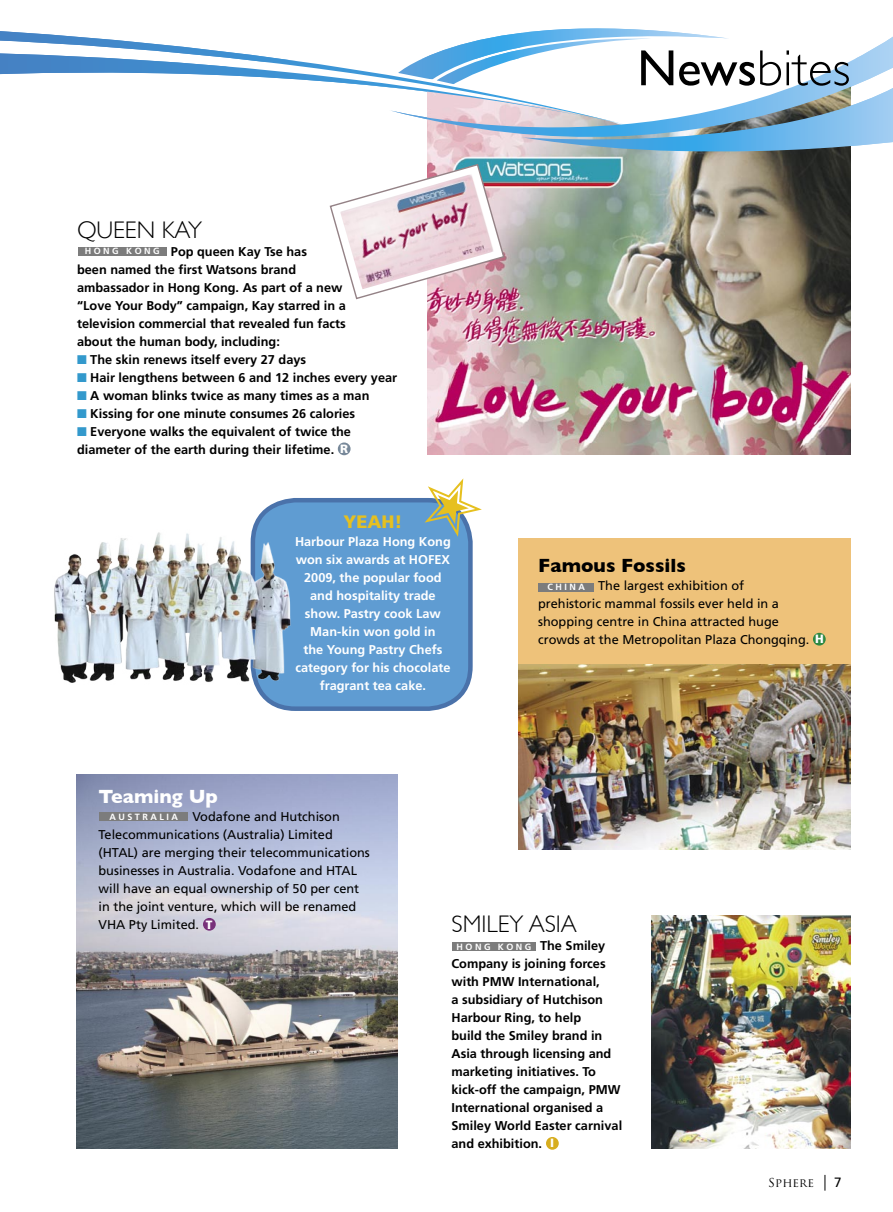
<style>
.page{position:relative;width:893px;height:1212px;background:#fff}
.page>*{position:absolute;margin:0;border:0;box-sizing:border-box;transform-origin:0 0}
.t1{font:300 51px "Gill Sans";color:#000}
.bodytext_2{font:300 24px "Gill Sans";color:#000}
.bodytext_2-2{font:700 19.5px "Gill Sans";color:#000}
.bodytext_2-3{font:700 19.5px "Gill Sans";color:#fff}
.applause_head{font:900 18px "Frutiger LT Std";color:#e6c01f}
.bodytext_2-4{font:700 12.75px/18px "Frutiger LT Std";color:#000}
.bodytext_2-5{font:12.75px/18px "Frutiger LT Std";color:#000}
.bodytext_2-6{font:700 12.75px/18px "Frutiger LT Std";color:#fff;text-align:center}
.t2{font:12px "Trajan Pro";letter-spacing:.015em;color:#000}
.t3{font:900 12px "Frutiger LT Std";color:#fff}
.t4{font:700 9px "Frutiger LT Std";letter-spacing:.275em;color:#fff}
.s1{color:#39c}
.s2{font-weight:400}
.s3{font-family:"Frutiger LT Std";font-size:13.5px}
</style>
<div class="page">
<svg style="left:825px;top:1175px;width:1px;height:15px"></svg>
<img style="left:427px;top:152px;width:423px;height:302px">
<div style="left:78px;top:247px;width:89px;height:9px;background:#7c7c7c"></div>
<div style="left:338px;top:442px;width:13px;height:13px;background:#789;border-radius:50%"></div>
<div style="left:518px;top:538px;width:332px;height:126px;background:#eec27a"></div>
<div style="left:539px;top:583px;width:55px;height:8px;background:#7c7c7c"></div>
<div style="left:813px;top:633px;width:13px;height:12px;background:#2d8842;border-radius:50%"></div>
<img style="left:518px;top:664px;width:332px;height:185px">
<img style="left:651px;top:916px;width:199px;height:232px">
<div style="left:452px;top:942px;width:84px;height:9px;background:#7c7c7c"></div>
<div style="left:546px;top:1137px;width:13px;height:13px;background:#d7ad1e;border-radius:50%"></div>
<img style="left:77px;top:775px;width:320px;height:373px">
<div style="left:99px;top:812px;width:89px;height:9px;background:#7c7c7c"></div>
<div style="left:203px;top:918px;width:13px;height:13px;background:#78317a;border-radius:50%"></div>
<div style="left:260px;top:498px;width:213px;height:211px;background:#5f9cd2"></div>
<img style="left:54px;top:506px;width:259px;height:189px">
<svg style="left:330px;top:208px;width:175px;height:92px"></svg>
<img style="left:340px;top:208px;width:154px;height:81px">
<svg style="left:0;top:31px;width:218px;height:20px"></svg>
<svg style="left:0;top:51px;width:621px;height:157px"></svg>
<svg style="left:220px;top:28px;width:673px;height:124px"></svg>
<svg style="left:424px;top:498px;width:49px;height:41px"></svg>
<p class="bodytext_2" style="left:77px;top:216px;width:127px">QUEEN KAY</p>
<p class="t4" style="left:85px;top:246px;width:76px">HONG KONG</p>
<p class="bodytext_2-4" style="left:77px;top:242px;width:270px;text-indent:94px">Pop queen Kay Tse has<br>been named the first Watsons brand ambassador in Hong Kong. As part of a new “Love Your Body” campaign, Kay starred in a television commercial that revealed fun facts about the human body, including:</p>
<p class="bodytext_2-4" style="left:77px;top:350px;width:231px"><span class="s1">■</span> The skin renews itself every 27 days</p>
<p class="bodytext_2-4" style="left:77px;top:368px;width:322px"><span class="s1">■</span> Hair lengthens between 6 and 12 inches every year</p>
<p class="bodytext_2-4" style="left:77px;top:386px;width:294px"><span class="s1">■</span> A woman blinks twice as many times as a man</p>
<p class="bodytext_2-4" style="left:77px;top:404px;width:280px"><span class="s1">■</span> Kissing for one minute consumes 26 calories</p>
<p class="bodytext_2-4" style="left:77px;top:422px;width:276px"><span class="s1">■</span> Everyone walks the equivalent of twice the diameter of the earth during their lifetime.</p>
<p class="t3" style="left:340px;top:441px;width:10px">R</p>
<p class="applause_head" style="left:343px;top:511px;width:60px">YEAH!</p>
<p class="bodytext_2-6" style="left:295px;top:532px;width:157px">Harbour Plaza Hong Kong won six awards at HOFEX<br>2009, the popular food and hospitality trade show. Pastry cook Law<br>Man-kin won gold in<br>the Young Pastry Chefs category for his chocolate fragrant tea cake.</p>
<p class="t1" style="left:637px;top:38px;width:215px"><span class="s2">News</span>bites</p>
<p class="bodytext_2-2" style="left:538px;top:554px;width:149px">Famous Fossils</p>
<p class="t4" style="left:548px;top:582px;width:39px">CHINA</p>
<p class="bodytext_2-5" style="left:598px;top:577px;width:147px">The largest exhibition of</p>
<p class="bodytext_2-5" style="left:538px;top:595px;width:242px">prehistoric mammal fossils ever held in a shopping centre in China attracted huge</p>
<p class="bodytext_2-5" style="left:538px;top:631px;width:273px">crowds at the Metropolitan Plaza Chongqing.</p>
<p class="t3" style="left:815px;top:632px;width:10px">H</p>
<p class="bodytext_2-3" style="left:99px;top:785px;width:121px">Teaming Up</p>
<p class="t4" style="left:110px;top:811px;width:70px">AUSTRALIA</p>
<p class="bodytext_2-5" style="left:99px;top:808px;width:273px;text-indent:94px">Vodafone and Hutchison Telecommunications (Australia) Limited (HTAL) are merging their telecommunications businesses in Australia. Vodafone and HTAL will have an equal ownership of 50 per cent in the joint venture, which will be renamed VHA Pty Limited.</p>
<p class="t3" style="left:206px;top:917px;width:8px">T</p>
<p class="bodytext_2" style="left:451px;top:910px;width:127px">SMILEY ASIA</p>
<p class="t4" style="left:457px;top:941px;width:76px">HONG KONG</p>
<p class="bodytext_2-4" style="left:451px;top:937px;width:172px;text-indent:89px">The Smiley<br>Company is joining forces with PMW International,<br>a subsidiary of Hutchison<br>Harbour Ring, to help<br>build the Smiley brand in<br>Asia through licensing and marketing initiatives. To kick-off the campaign, PMW<br>International organised a<br>Smiley World Easter carnival and exhibition.</p>
<p class="t3" style="left:550px;top:1136px;width:6px">I</p>
<p class="t2" style="left:768px;top:1175px;width:75px">SPHERE <span class="s3">7</span></p>
</div>
